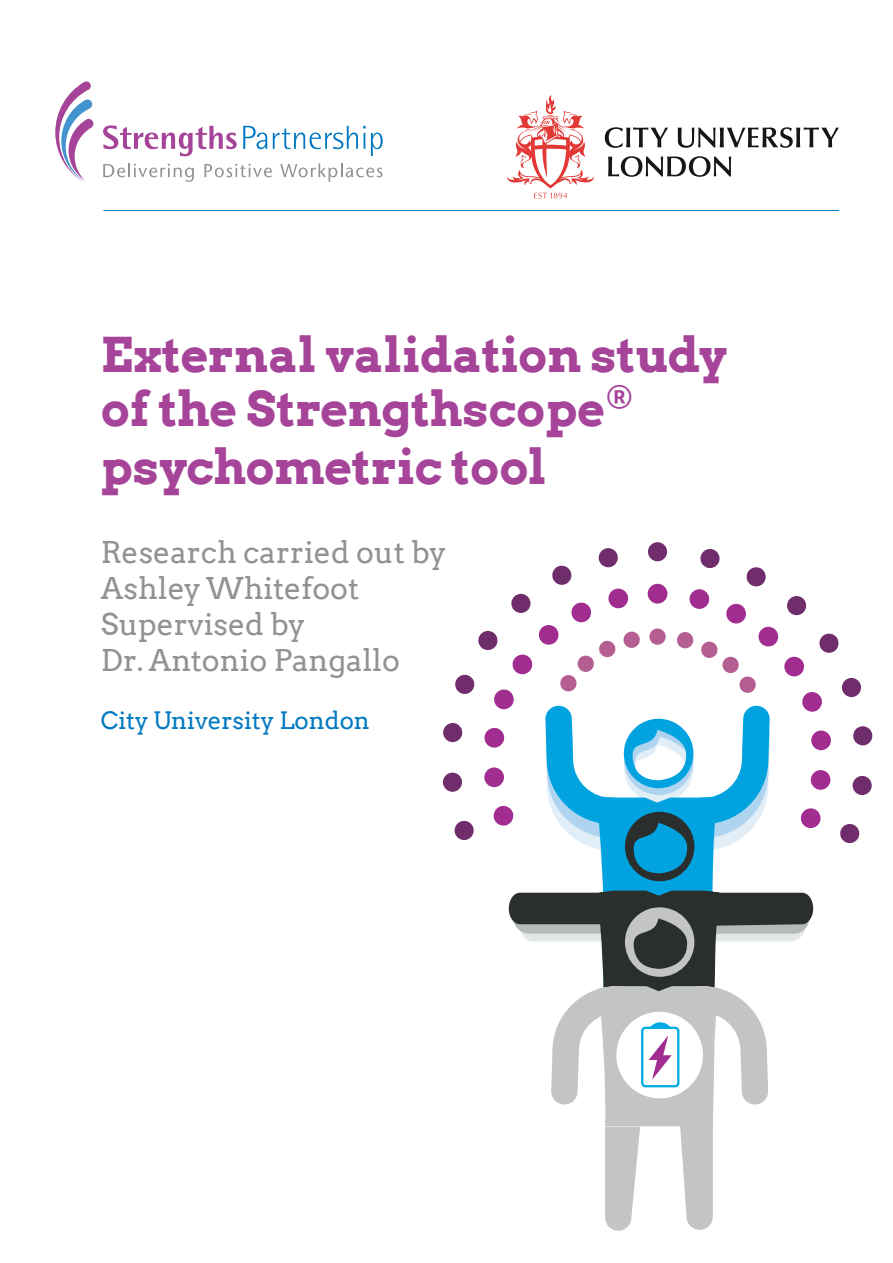
<style>
.page{position:relative;width:893px;height:1263px;background:#fff}
.page>*{position:absolute;margin:0;border:0;box-sizing:border-box;transform-origin:0 0}
.t1{font:700 48px/55.8px "Arvo";color:#a54499}
.t2{font:30px/36px "Arvo";color:#919295}
.t3{font:24px "Arvo";color:#0079c2}
</style>
<div class="page">
<svg style="left:103px;top:125px;width:134px;height:31px"></svg>
<svg style="left:243px;top:126px;width:24px;height:23px"></svg>
<svg style="left:273px;top:126px;width:110px;height:30px"></svg>
<svg style="left:55px;top:81px;width:38px;height:101px"></svg>
<svg style="left:103px;top:163px;width:91px;height:19px"></svg>
<svg style="left:204px;top:164px;width:68px;height:13px"></svg>
<svg style="left:280px;top:163px;width:102px;height:19px"></svg>
<hr style="left:103px;top:210px;width:736px;height:1px;background:#0079c2">
<svg style="left:605px;top:127px;width:63px;height:21px"></svg>
<svg style="left:678px;top:127px;width:161px;height:21px"></svg>
<svg style="left:608px;top:156px;width:123px;height:21px"></svg>
<svg style="left:507px;top:95px;width:87px;height:104px"></svg>
<svg style="left:545px;top:709px;width:225px;height:19px"></svg>
<div style="left:648px;top:584px;width:19px;height:19px;background:#a12d91;border-radius:50%"></div>
<div style="left:648px;top:542px;width:19px;height:19px;background:#702d6c;border-radius:50%"></div>
<svg style="left:443px;top:723px;width:20px;height:19px"></svg>
<svg style="left:442px;top:773px;width:20px;height:19px"></svg>
<svg style="left:454px;top:821px;width:20px;height:19px"></svg>
<svg style="left:840px;top:824px;width:20px;height:19px"></svg>
<svg style="left:852px;top:776px;width:20px;height:19px"></svg>
<svg style="left:853px;top:726px;width:20px;height:19px"></svg>
<div style="left:649px;top:628px;width:17px;height:17px;background:#b55e92;border-radius:50%"></div>
<svg style="left:455px;top:548px;width:185px;height:161px"></svg>
<svg style="left:677px;top:549px;width:184px;height:163px"></svg>
<svg style="left:551px;top:1087px;width:217px;height:144px"></svg>
<div style="left:616px;top:1012px;width:87px;height:86px;background:#fff;border-radius:50%"></div>
<svg style="left:484px;top:728px;width:347px;height:359px"></svg>
<h1 class="t1" style="left:101px;top:328px;width:628px">External validation study of the Strengthscope<sup>® </sup>psychometric tool</h1>
<p class="t2" style="left:101px;top:535px;width:347px">Research carried out by<br>Ashley Whitefoot<br>Supervised by<br>Dr. Antonio Pangallo</p>
<p class="t3" style="left:101px;top:706px;width:270px">City University London</p>
</div>
